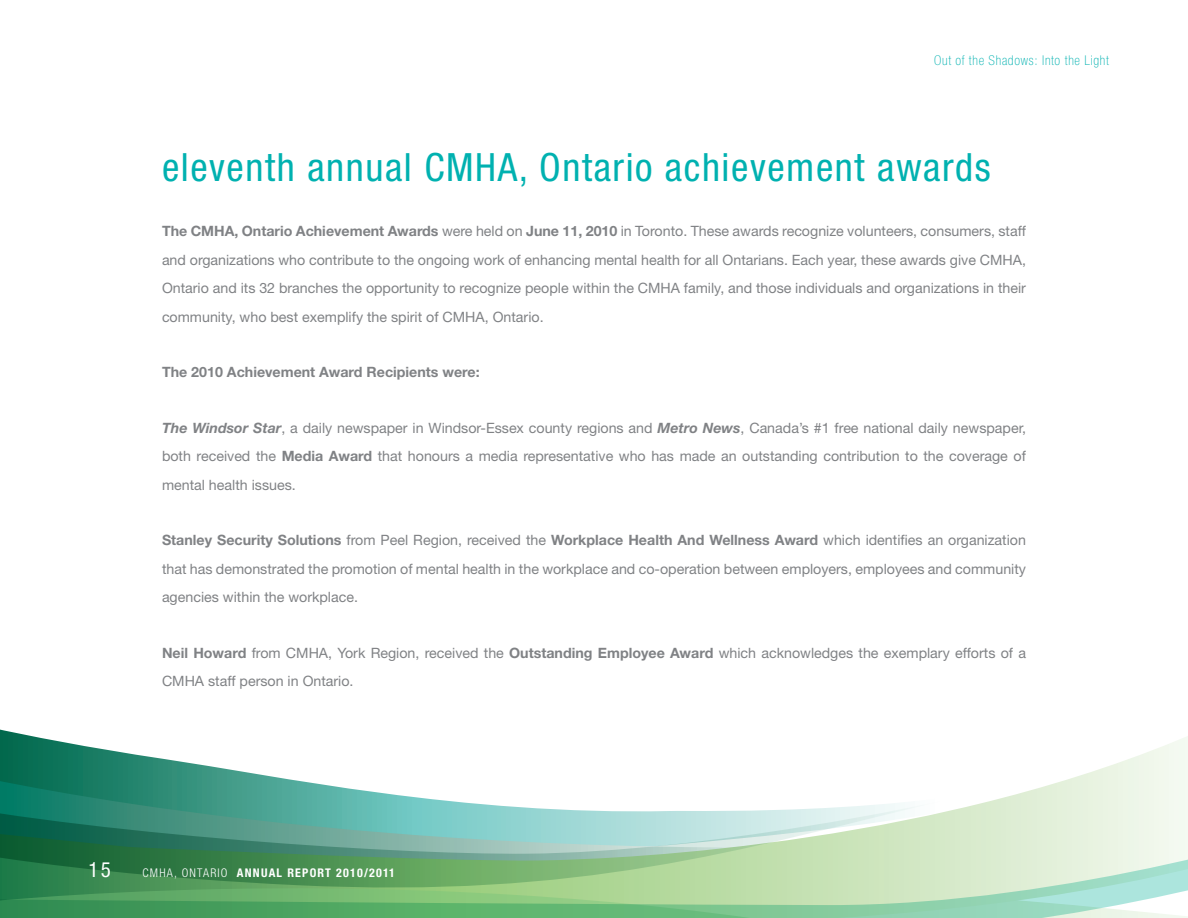
<style>
.page{position:relative;width:1188px;height:918px;background:#fff}
.page>*{position:absolute;margin:0;border:0;box-sizing:border-box;transform-origin:0 0}
.t1{font:condensed 39px "Helvetica Neue";letter-spacing:.04em;color:#00b1b0}
.t2{font:condensed 21px "Helvetica Neue";color:#fff}
.t3{font:14.25px/28.5px "Helvetica Neue";color:#808285;text-align:justify}
.t4{font:700 14.25px "Helvetica Neue";color:#808285}
.t5{font:100 condensed 13.5px "Helvetica Neue";letter-spacing:.05em;color:#00b1b0}
.t6{font:700 condensed 12px "Helvetica Neue";letter-spacing:.1em;color:#fff}
.s1{font-weight:700}
.s2{font-weight:700;font-style:italic}
.s3{font-weight:300}
</style>
<div class="page">
<svg style="left:0;top:730px;width:1188px;height:93px"></svg>
<svg style="left:0;top:823px;width:1188px;height:95px;background:#9ed0a5"></svg>
<svg style="left:0;top:794px;width:941px;height:94px;background:#83b99c"></svg>
<p class="t5" style="left:934px;top:53px;width:176px">Out of the Shadows: Into the Light</p>
<h1 class="t1" style="left:162px;top:144px;width:830px">eleventh annual CMHA, Ontario achievement awards</h1>
<p class="t3" style="left:162px;top:217px;width:866px"><span class="s1">The CMHA, Ontario Achievement Awards</span> were held on <span class="s1">June 11, 2010</span> in Toronto. These awards recognize volunteers, consumers, staff and organizations who contribute to the ongoing work of enhancing mental health for all Ontarians. Each year, these awards give CMHA, Ontario and its 32 branches the opportunity to recognize people within the CMHA family, and those individuals and organizations in their community, who best exemplify the spirit of CMHA, Ontario.</p>
<p class="t4" style="left:162px;top:363px;width:319px">The 2010 Achievement Award Recipients were:</p>
<p class="t3" style="left:162px;top:413px;width:866px"><span class="s2">The Windsor Star</span>, a daily newspaper in Windsor-Essex county regions and <span class="s2">Metro News</span>, Canada’s #1 free national daily newspaper, both received the <span class="s1">Media Award</span> that honours a media representative who has made an outstanding contribution to the coverage of mental health issues.</p>
<p class="t3" style="left:162px;top:526px;width:866px"><span class="s1">Stanley Security Solutions</span> from Peel Region, received the <span class="s1">Workplace Health And Wellness Award</span> which identifies an organization that has demonstrated the promotion of mental health in the workplace and co-operation between employers, employees and community agencies within the workplace.</p>
<p class="t3" style="left:162px;top:638px;width:866px"><span class="s1">Neil Howard</span> from CMHA, York Region, received the <span class="s1">Outstanding Employee Award</span> which acknowledges the exemplary efforts of a<br>CMHA staff person in Ontario.</p>
<h2 class="t2" style="left:89px;top:858px;width:24px">15</h2>
<p class="t6" style="left:143px;top:866px;width:254px"><span class="s3">CMHA, ONTARIO</span> ANNUAL REPORT 2010/2011</p>
</div>
